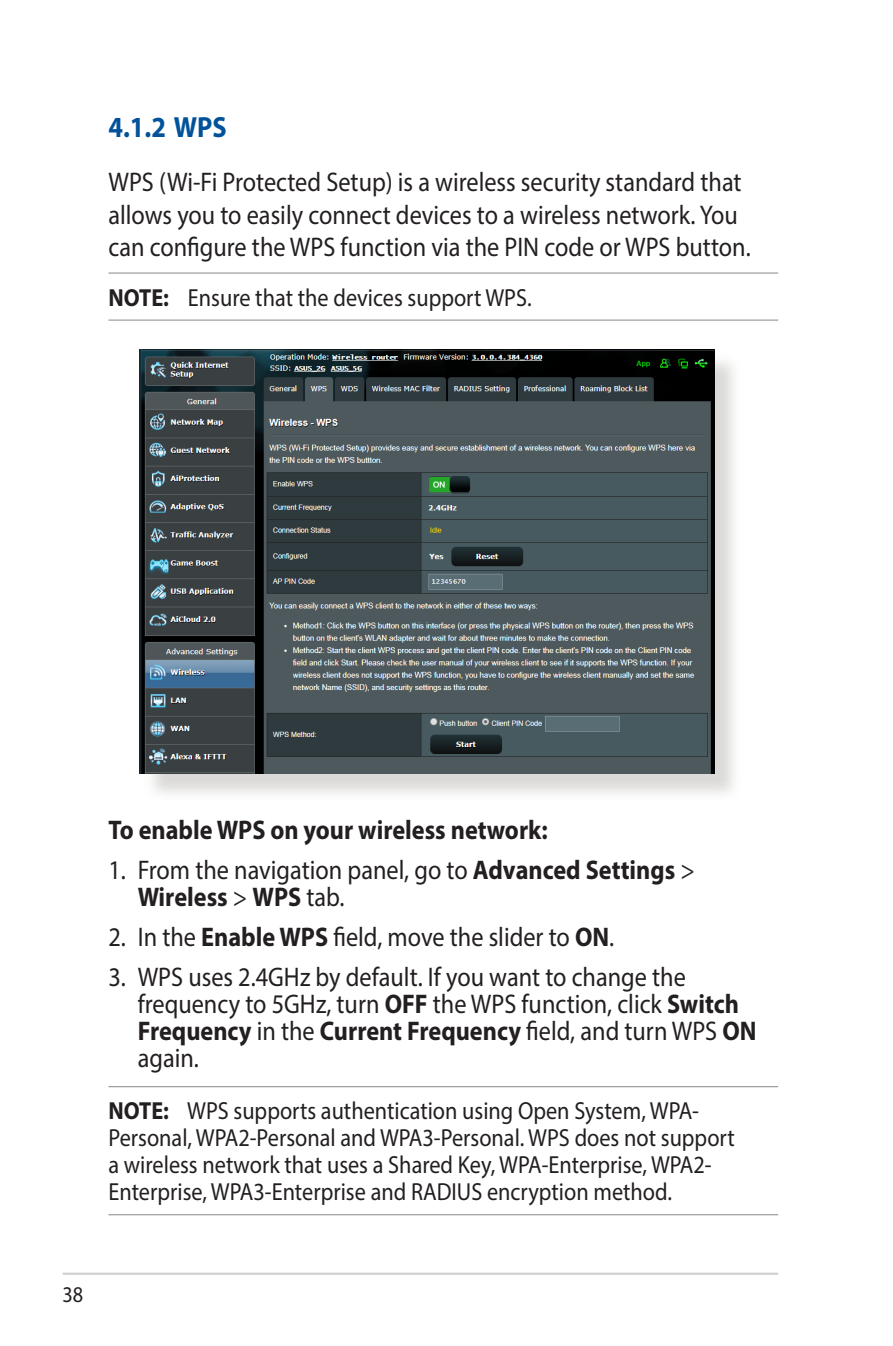
<style>
.page{position:relative;width:893px;height:1346px;background:#fff}
.page>*{position:absolute;margin:0;border:0;box-sizing:border-box;transform-origin:0 0}
.WL_Header_2{font:700 29.25px "Myriad Pro";color:#01529a;scale:.9 1}
.WL_Body_Text_-_List{font:27px/27px "Myriad Pro";color:#231f20;scale:.9 1}
.WL_Body_Text{font:27px/32.4px "Myriad Pro";color:#231f20;scale:.9 1}
.WL_Body_Text_-_List-2{font:700 27px "Myriad Pro";color:#231f20;scale:.9 1}
.WL_Message{font:24.75px/27px "Myriad Pro";color:#231f20;scale:.9 1}
.t1{font:22.5px "Myriad";color:#231f20;scale:.9 1}
.s1{font-weight:700}
</style>
<div class="page">
<hr style="left:63px;top:1272px;width:715px;height:3px;background:#d1d2d4">
<hr style="left:108px;top:272px;width:670px;height:2px;background:#939598">
<hr style="left:108px;top:319px;width:670px;height:2px;background:#939598">
<hr style="left:108px;top:1086px;width:670px;height:1px;background:#939598">
<hr style="left:108px;top:1214px;width:670px;height:1px;background:#939598">
<div style="left:143px;top:352px;width:599px;height:449px;background:#cfcecb;opacity:.75"></div>
<img style="left:140px;top:349px;width:574px;height:425px">
<p class="WL_Header_2" style="left:108px;top:108px;width:133px">4.1.2 WPS</p>
<p class="WL_Body_Text" style="left:108px;top:166px;width:715px">WPS (Wi-Fi Protected Setup) is a wireless security standard that allows you to easily connect devices to a wireless network. You can configure the WPS function via the PIN code or WPS button.</p>
<p class="WL_Message" style="left:108px;top:283px;width:472px"><span class="s1">NOTE:</span> Ensure that the devices support WPS.</p>
<p class="WL_Body_Text_-_List-2" style="left:108px;top:812px;width:490px">To enable WPS on your wireless network:</p>
<p class="WL_Body_Text_-_List" style="left:138px;top:856px;width:621px;text-indent:-29px">1. From the navigation panel, go to <span class="s1">Advanced Settings</span> &gt;<br><span class="s1">Wireless</span> &gt; <span class="s1">WPS</span> tab.</p>
<p class="WL_Body_Text_-_List" style="left:108px;top:923px;width:564px">2. In the <span class="s1">Enable WPS</span> field, move the slider to <span class="s1">ON</span>.</p>
<p class="WL_Body_Text_-_List" style="left:138px;top:962px;width:689px;text-indent:-29px">3. WPS uses 2.4GHz by default. If you want to change the frequency to 5GHz, turn <span class="s1">OFF</span> the WPS function, click <span class="s1">Switch Frequency</span> in the <span class="s1">Current Frequency</span> field, and turn WPS <span class="s1">ON </span>again.</p>
<p class="WL_Message" style="left:108px;top:1097px;width:697px"><span class="s1">NOTE:</span> WPS supports authentication using Open System, WPA-Personal, WPA2-Personal and WPA3-Personal. WPS does not support a wireless network that uses a Shared Key, WPA-Enterprise, WPA2- Enterprise, WPA3-Enterprise and RADIUS encryption method.</p>
<p class="t1" style="left:63px;top:1283px;width:25px">38</p>
</div>
